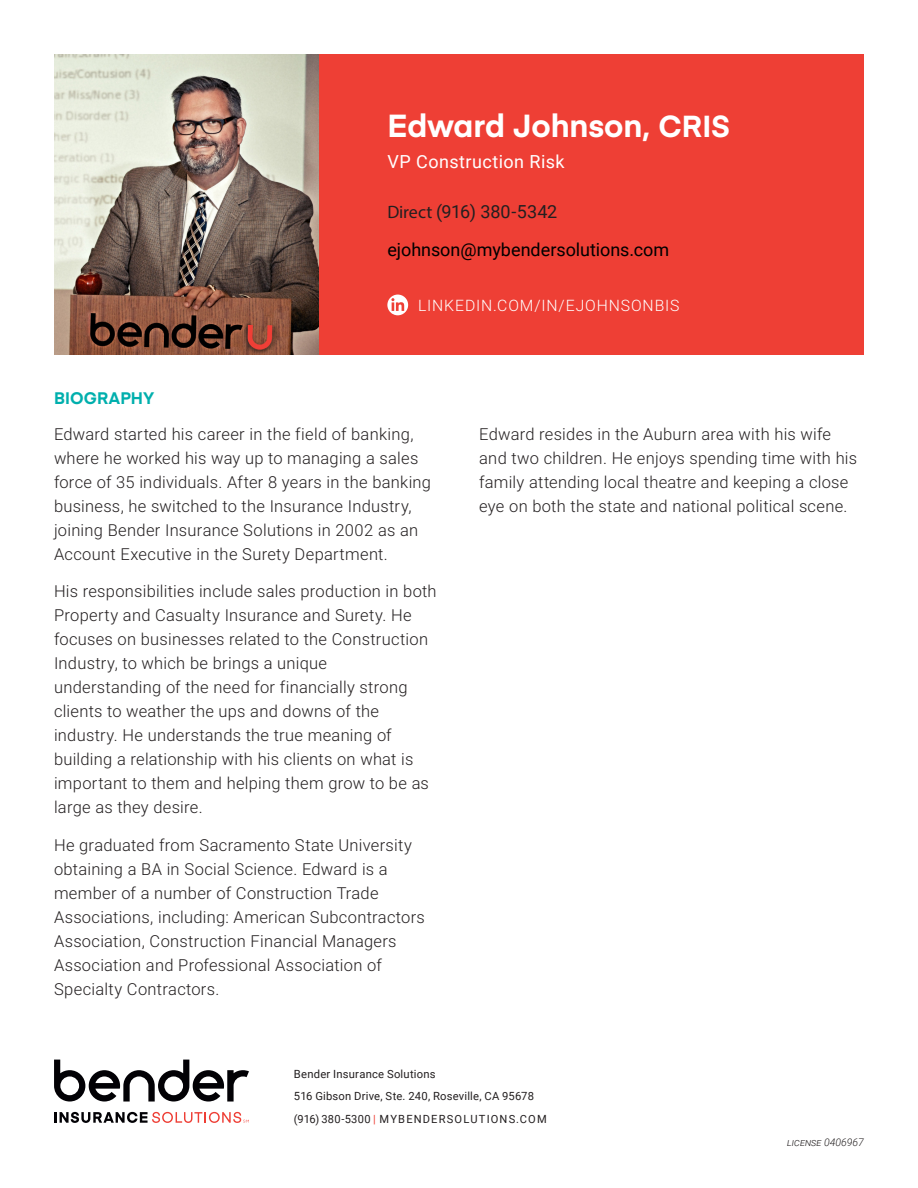
<style>
.page{position:relative;width:918px;height:1188px;background:#fff}
.page>*{position:absolute;margin:0;border:0;box-sizing:border-box;transform-origin:0 0}
.t1{font:700 31.5px "Eina 03";letter-spacing:-.005em;color:#fff}
.t2{font:18px "Roboto";color:#000}
.t3{font:18px "Roboto";color:#231f20}
.t4{font:18px "Roboto";letter-spacing:.025em;color:#fff}
.t5{font:300 16.5px/24px "Roboto";letter-spacing:.015em;color:#231f20}
.Subhead{font:700 16.5px "Eina 03";letter-spacing:.01em;color:#00afad}
.t6{font:300 15.75px "Roboto";letter-spacing:.055em;color:#fff}
.t7{font:11.25px/22.5px "Roboto";letter-spacing:.02em;color:#231f20}
.License{font:italic 300 10.5px "Roboto";color:#231f20}
.s1{font-weight:600}
.s2{font-size:30px}
.s3{font-family:"Myriad Pro"}
.s4{color:#ee3f35}
</style>
<div class="page">
<div style="left:54px;top:54px;width:810px;height:300px;background:#ee3f35"></div>
<svg style="left:387px;top:295px;width:21px;height:20px"></svg>
<img style="left:54px;top:54px;width:265px;height:300px">
<svg style="left:54px;top:1060px;width:195px;height:42px"></svg>
<svg style="left:54px;top:1112px;width:195px;height:11px"></svg>
<p class="Subhead" style="left:54px;top:386px;width:101px">BIOGRAPHY</p>
<p class="t1" style="left:387px;top:102px;width:344px">Edward Johnson<span class="s1">,</span> <span class="s2">CRIS</span></p>
<p class="t4" style="left:387px;top:149px;width:179px">VP Construction Risk</p>
<p class="t3" style="left:387px;top:199px;width:171px"><span class="s3">Direct</span> (916) 380-5342</p>
<p class="t2" style="left:387px;top:237px;width:283px">ejohnson@mybendersolutions.com</p>
<p class="t6" style="left:418px;top:294px;width:263px">LINKEDIN.COM/IN/EJOHNSONBIS</p>
<p class="t5" style="left:54px;top:421px;width:379px">Edward started his career in the field of banking, where he worked his way up to managing a sales force of 35 individuals. After 8 years in the banking business, he switched to the Insurance Industry, joining Bender Insurance Solutions in 2002 as an Account Executive in the Surety Department.</p>
<p class="t5" style="left:54px;top:579px;width:384px">His responsibilities include sales production in both Property and Casualty Insurance and Surety. He focuses on businesses related to the Construction Industry, to which be brings a unique understanding of the need for financially strong clients to weather the ups and downs of the industry. He understands the true meaning of building a relationship with his clients on what is important to them and helping them grow to be as large as they desire.</p>
<p class="t5" style="left:54px;top:832px;width:372px">He graduated from Sacramento State University obtaining a BA in Social Science. Edward is a member of a number of Construction Trade Associations, including: American Subcontractors Association, Construction Financial Managers Association and Professional Association of Specialty Contractors.</p>
<p class="t5" style="left:479px;top:421px;width:379px">Edward resides in the Auburn area with his wife and two children. He enjoys spending time with his family attending local theatre and keeping a close eye on both the state and national political scene.</p>
<p class="t7" style="left:294px;top:1062px;width:254px">Bender Insurance Solutions<br>516 Gibson Drive, Ste. 240, Roseville, CA 95678 (916) 380-5300 <span class="s4">|</span> MYBENDERSOLUTIONS.COM</p>
<p class="License" style="left:787px;top:1135px;width:78px">license 0406967</p>
</div>
